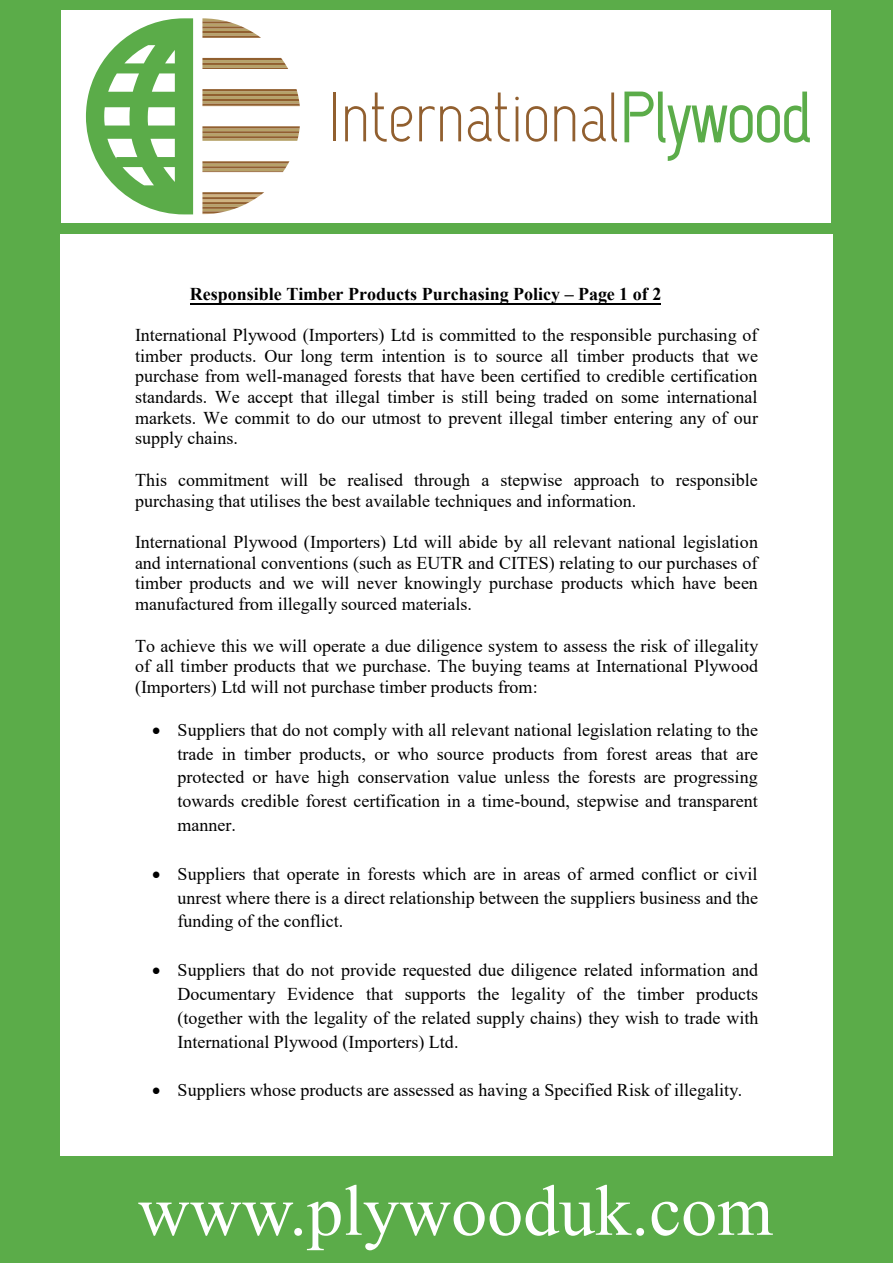
<style>
.page{position:relative;width:893px;height:1263px;background:#fff}
.page>*{position:absolute;margin:0;border:0;box-sizing:border-box;transform-origin:0 0}
.t1{font:72px "Times New Roman";color:#fff}
.t2{font:18px/20.7px "Times New Roman";color:#000;text-align:justify}
.t3{font:700 18px "Times New Roman";color:#000}
</style>
<div class="page">
<div style="left:0;top:1157px;width:893px;height:106px;background:#5bac49"></div>
<div style="left:0;top:0;width:893px;height:234px;background:#5bac49"></div>
<div style="left:62px;top:11px;width:769px;height:212px;background:#fff"></div>
<hr style="left:333px;top:93px;width:3px;height:48px;background:#915f2f">
<svg style="left:345px;top:106px;width:21px;height:35px"></svg>
<svg style="left:372px;top:93px;width:40px;height:49px"></svg>
<svg style="left:419px;top:106px;width:42px;height:35px"></svg>
<svg style="left:468px;top:93px;width:51px;height:49px"></svg>
<svg style="left:526px;top:106px;width:21px;height:36px"></svg>
<svg style="left:554px;top:106px;width:21px;height:35px"></svg>
<svg style="left:582px;top:93px;width:35px;height:49px"></svg>
<svg style="left:624px;top:91px;width:186px;height:70px"></svg>
<svg style="left:86px;top:18px;width:107px;height:196px"></svg>
<svg style="left:202px;top:192px;width:62px;height:22px"></svg>
<svg style="left:202px;top:161px;width:88px;height:11px"></svg>
<svg style="left:202px;top:126px;width:98px;height:15px"></svg>
<svg style="left:202px;top:89px;width:98px;height:18px;background:#ad8d5f"></svg>
<svg style="left:202px;top:58px;width:86px;height:11px"></svg>
<svg style="left:202px;top:18px;width:59px;height:20px"></svg>
<div style="left:0;top:0;width:60px;height:1263px;background:#5bac49"></div>
<div style="left:833px;top:0;width:60px;height:1263px;background:#5bac49"></div>
<hr style="left:190px;top:303px;width:471px;height:2px;background:#000">
<p class="t3" style="left:190px;top:281px;width:473px">Responsible Timber Products Purchasing Policy – Page 1 of 2</p>
<p class="t2" style="left:135px;top:324px;width:625px">International Plywood (Importers) Ltd is committed to the responsible purchasing of timber products. Our long term intention is to source all timber products that we purchase from well-managed forests that have been certified to credible certification standards. We accept that illegal timber is still being traded on some international markets. We commit to do our utmost to prevent illegal timber entering any of our supply chains.</p>
<p class="t2" style="left:135px;top:469px;width:624px">This commitment will be realised through a stepwise approach to responsible purchasing that utilises the best available techniques and information.</p>
<p class="t2" style="left:135px;top:531px;width:625px">International Plywood (Importers) Ltd will abide by all relevant national legislation and international conventions (such as EUTR and CITES) relating to our purchases of timber products and we will never knowingly purchase products which have been manufactured from illegally sourced materials.</p>
<p class="t2" style="left:135px;top:634px;width:625px">To achieve this we will operate a due diligence system to assess the risk of illegality of all timber products that we purchase. The buying teams at International Plywood (Importers) Ltd will not purchase timber products from:</p>
<p class="t2" style="left:178px;top:717px;width:582px;line-height:23.7px;text-indent:-25px">• Suppliers that do not comply with all relevant national legislation relating to the trade in timber products, or who source products from forest areas that are protected or have high conservation value unless the forests are progressing towards credible forest certification in a time-bound, stepwise and transparent manner.</p>
<p class="t2" style="left:178px;top:861px;width:582px;line-height:23.7px;text-indent:-25px">• Suppliers that operate in forests which are in areas of armed conflict or civil unrest where there is a direct relationship between the suppliers business and the funding of the conflict.</p>
<p class="t2" style="left:178px;top:958px;width:582px;line-height:23.9px;text-indent:-25px">• Suppliers that do not provide requested due diligence related information and Documentary Evidence that supports the legality of the timber products (together with the legality of the related supply chains) they wish to trade with International Plywood (Importers) Ltd.</p>
<p class="t2" style="left:152px;top:1079px;width:592px">• Suppliers whose products are assessed as having a Specified Risk of illegality.</p>
<p class="t1" style="left:138px;top:1160px;width:637px">www.plywooduk.com</p>
</div>
